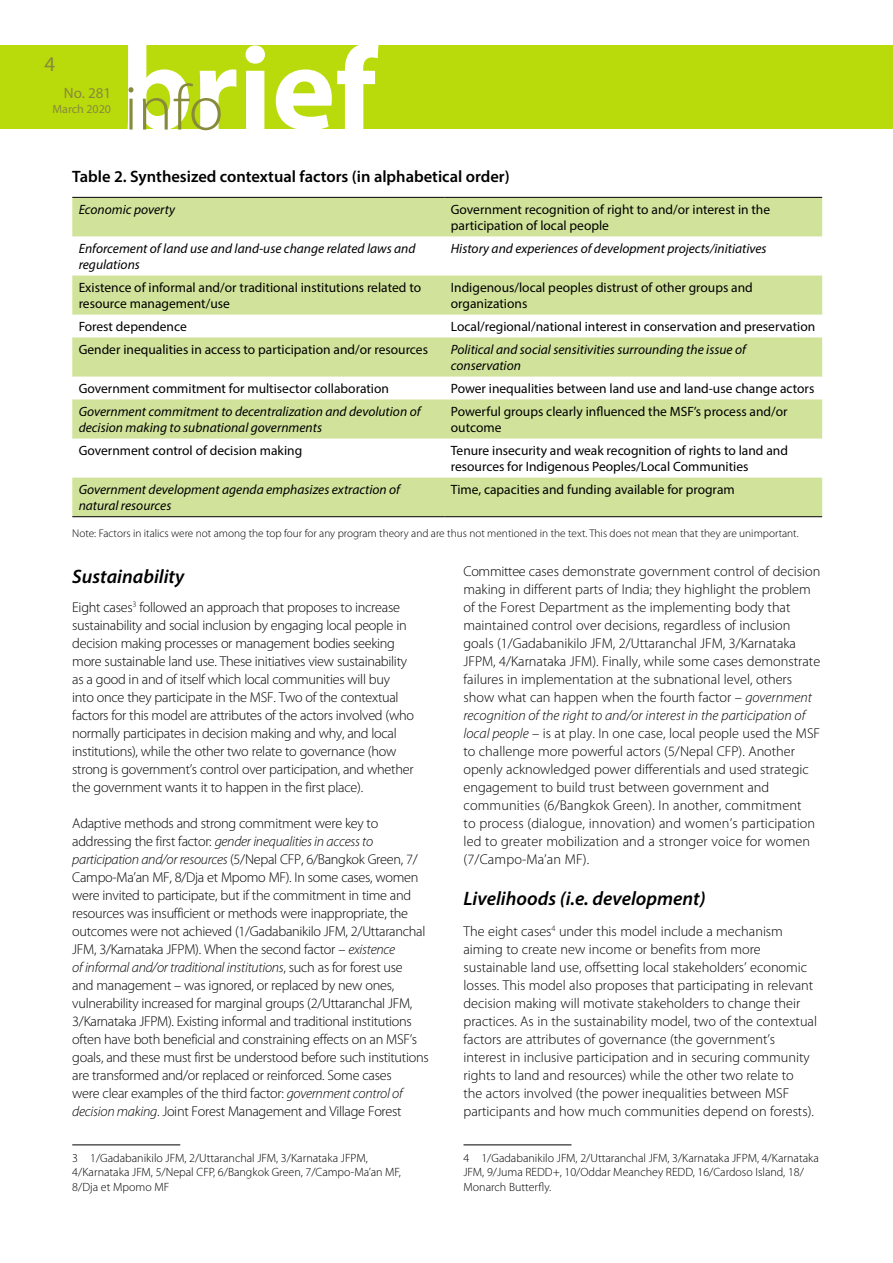
<style>
.page{position:relative;width:893px;height:1263px;background:#fff}
.page>*{position:absolute;margin:0;border:0;box-sizing:border-box;transform-origin:0 0}
.t1{font:21px "Myriad Pro";color:#878a3b}
.t2{font:italic 600 19.5px "Myriad Pro";color:#000}
.t3{font:600 16.5px "Myriad Pro";color:#000}
.t4{font:15px "Myriad Pro";color:#878a3b}
.t5{font:300 15px "Myriad Pro";color:#878a3b}
.t6{font:300 14.25px/18px "Myriad Pro";letter-spacing:-.02em;color:#000}
.t7{font:300 14.25px/18px "Myriad Pro";color:#000}
.t8{font:13.5px/16.2px "Myriad Pro";color:#000}
.t9{font:italic 13.5px/16.2px "Myriad Pro";color:#000}
.t10{font:300 12px/14.4px "Myriad Pro";color:#000}
.t11{font:12px "Myriad Pro";color:#878a3b}
.t12{font:300 11.25px "Myriad Pro";color:#000}
.s1{font-style:italic}
</style>
<div class="page">
<div style="left:0;top:45px;width:893px;height:84px;background:#b9db0c"></div>
<svg style="left:128px;top:45px;width:250px;height:85px"></svg>
<hr style="left:72px;top:1144px;width:108px;height:1px;background:#000">
<svg style="left:72px;top:198px;width:750px;height:318px;fill:#d1e39b"></svg>
<hr style="left:72px;top:197px;width:372px;height:1px;background:#000">
<hr style="left:444px;top:197px;width:378px;height:1px;background:#000">
<hr style="left:72px;top:516px;width:372px;height:1px;background:#000">
<hr style="left:444px;top:516px;width:378px;height:1px;background:#000">
<hr style="left:463px;top:1144px;width:108px;height:1px;background:#000">
<h1 class="t1" style="left:45px;top:51px;width:12px">4</h1>
<p class="t5" style="left:73px;top:85px;width:39px">No. 20</p>
<p class="t11" style="left:53px;top:102px;width:60px">March 2020</p>
<p class="t4" style="left:64px;top:84px;width:49px">No. 281</p>
<p class="t3" style="left:72px;top:166px;width:439px">Table 2. Synthesized contextual factors (in alphabetical order)</p>
<p class="t9" style="left:79px;top:201px;width:98px">Economic poverty</p>
<p class="t8" style="left:451px;top:201px;width:321px">Government recognition of right to and/or interest in the participation of local people</p>
<p class="t9" style="left:79px;top:240px;width:338px">Enforcement of land use and land-use change related laws and regulations</p>
<p class="t9" style="left:451px;top:240px;width:317px">History and experiences of development projects/initiatives</p>
<p class="t8" style="left:79px;top:279px;width:344px">Existence of informal and/or traditional institutions related to resource management/use</p>
<p class="t8" style="left:451px;top:279px;width:303px">Indigenous/local peoples distrust of other groups and organizations</p>
<p class="t8" style="left:79px;top:318px;width:110px">Forest dependence</p>
<p class="t8" style="left:451px;top:318px;width:366px">Local/regional/national interest in conservation and preservation</p>
<p class="t8" style="left:79px;top:341px;width:351px">Gender inequalities in access to participation and/or resources</p>
<p class="t9" style="left:451px;top:341px;width:297px">Political and social sensitivities surrounding the issue of conservation</p>
<p class="t8" style="left:79px;top:380px;width:312px">Government commitment for multisector collaboration</p>
<p class="t8" style="left:451px;top:380px;width:365px">Power inequalities between land use and land-use change actors</p>
<p class="t9" style="left:79px;top:403px;width:343px">Government commitment to decentralization and devolution of decision making to subnational governments</p>
<p class="t8" style="left:451px;top:403px;width:338px">Powerful groups clearly influenced the MSF’s process and/or outcome</p>
<p class="t8" style="left:79px;top:442px;width:225px">Government control of decision making</p>
<p class="t8" style="left:451px;top:442px;width:339px">Tenure insecurity and weak recognition of rights to land and resources for Indigenous Peoples/Local Communities</p>
<p class="t9" style="left:79px;top:481px;width:323px">Government development agenda emphasizes extraction of natural resources</p>
<p class="t8" style="left:451px;top:481px;width:285px">Time, capacities and funding available for program</p>
<p class="t12" style="left:72px;top:527px;width:728px">Note: Factors in italics were not among the top four for any program theory and are thus not mentioned in the text. This does not mean that they are unimportant.</p>
<p class="t7" style="left:463px;top:562px;width:358px">Committee cases demonstrate government control of decision making in different parts of India; they highlight the problem of the Forest Department as the implementing body that maintained control over decisions, regardless of inclusion goals (1/Gadabanikilo JFM, 2/Uttaranchal JFM, 3/Karnataka JFPM, 4/Karnataka JFM). Finally, while some cases demonstrate failures in implementation at the subnational level, others show what can happen when the fourth factor – <span class="s1">government recognition of the right to and/or interest in the participation of local people</span> – is at play. In one case, local people used the MSF to challenge more powerful actors (5/Nepal CFP). Another openly acknowledged power differentials and used strategic engagement to build trust between government and communities (6/Bangkok Green). In another, commitment<br>to process (dialogue, innovation) and women’s participation led to greater mobilization and a stronger voice for women (7/Campo-Ma’an MF).</p>
<h2 class="t2" style="left:463px;top:885px;width:244px">Livelihoods (i.e. development)</h2>
<p class="t7" style="left:463px;top:922px;width:355px">The eight cases<sup>4</sup> under this model include a mechanism aiming to create new income or benefits from more sustainable land use, offsetting local stakeholders’ economic losses. This model also proposes that participating in relevant decision making will motivate stakeholders to change their practices. As in the sustainability model, two of the contextual factors are attributes of governance (the government’s interest in inclusive participation and in securing community rights to land and resources) while the other two relate to<br>the actors involved (the power inequalities between MSF participants and how much communities depend on forests).</p>
<p class="t10" style="left:463px;top:1151px;width:357px">4 1/Gadabanikilo JFM, 2/Uttaranchal JFM, 3/Karnataka JFPM, 4/Karnataka<br>JFM, 9/Juma REDD+, 10/Oddar Meanchey REDD, 16/Cardoso Island, 18/<br>Monarch Butterfly.</p>
<h2 class="t2" style="left:72px;top:564px;width:114px">Sustainability</h2>
<p class="t6" style="left:72px;top:598px;width:343px">Eight cases<sup>3</sup> followed an approach that proposes to increase sustainability and social inclusion by engaging local people in decision making processes or management bodies seeking more sustainable land use. These initiatives view sustainability as a good in and of itself which local communities will buy into once they participate in the MSF. Two of the contextual factors for this model are attributes of the actors involved (who normally participates in decision making and why, and local institutions), while the other two relate to governance (how strong is government’s control over participation, and whether the government wants it to happen in the first place).</p>
<p class="t6" style="left:72px;top:814px;width:358px">Adaptive methods and strong commitment were key to addressing the first factor: <span class="s1">gender inequalities in access to participation and/or resources</span> (5/Nepal CFP, 6/Bangkok Green, 7/ Campo-Ma’an MF, 8/Dja et Mpomo MF). In some cases, women were invited to participate, but if the commitment in time and resources was insufficient or methods were inappropriate, the outcomes were not achieved (1/Gadabanikilo JFM, 2/Uttaranchal JFM, 3/Karnataka JFPM). When the second factor – <span class="s1">existence<br>of informal and/or traditional institutions</span>, such as for forest use<br>and management – was ignored, or replaced by new ones, vulnerability increased for marginal groups (2/Uttaranchal JFM, 3/Karnataka JFPM). Existing informal and traditional institutions often have both beneficial and constraining effects on an MSF’s goals, and these must first be understood before such institutions are transformed and/or replaced or reinforced. Some cases<br>were clear examples of the third factor: <span class="s1">government control of decision making</span>. Joint Forest Management and Village Forest</p>
<p class="t10" style="left:72px;top:1151px;width:330px">3 1/Gadabanikilo JFM, 2/Uttaranchal JFM, 3/Karnataka JFPM,<br>4/Karnataka JFM, 5/Nepal CFP, 6/Bangkok Green, 7/Campo-Ma’an MF,<br>8/Dja et Mpomo MF</p>
</div>
